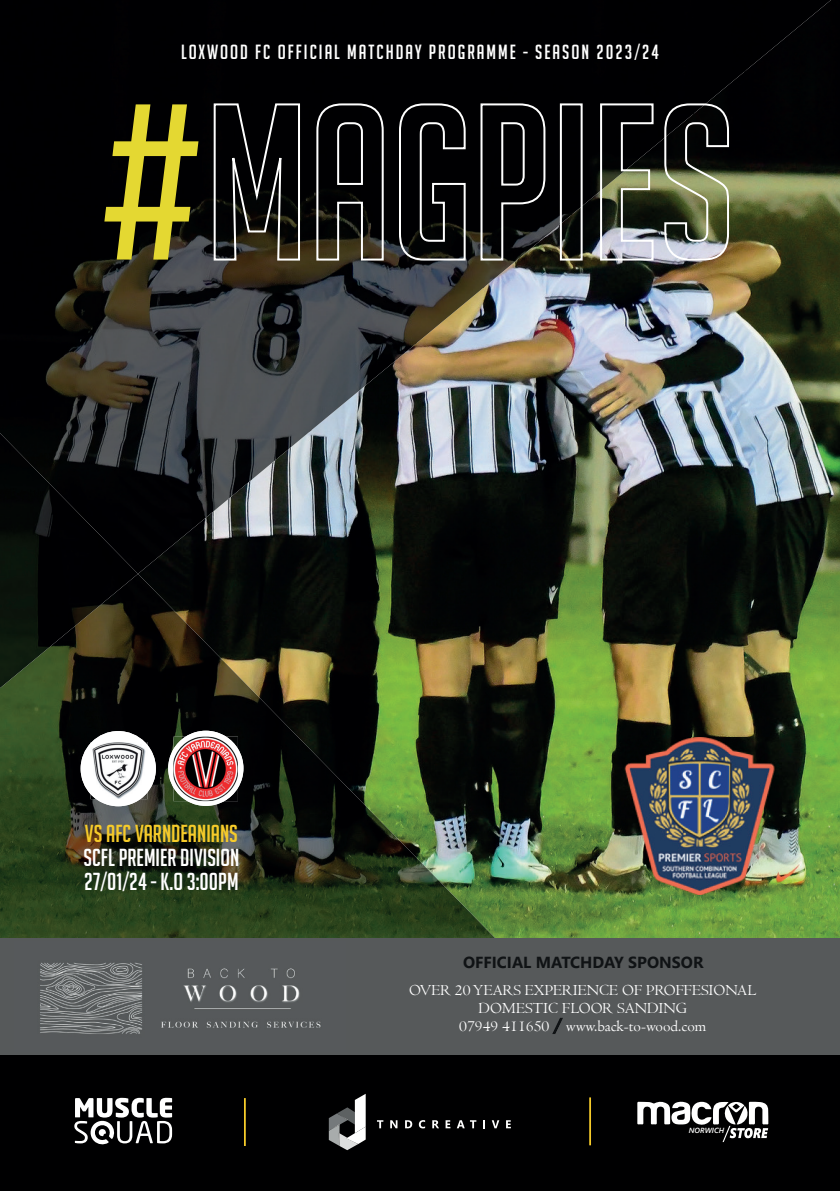
<style>
.page{position:relative;width:840px;height:1191px;background:#fff}
.page>*{position:absolute;margin:0;border:0;box-sizing:border-box;transform-origin:0 0}
.t1{font:216px "Big Noodle Titling";color:#e4d832}
.t2{font:24px/24px "Big Noodle Titling";color:#fff}
.t3{font:24px "Big Noodle Titling";color:#f6cb2a}
.t4{font:20px "Big Noodle Titling";letter-spacing:.1em;color:#fff}
.t5{font:16px/18px "Centaur";color:#fff;text-align:center}
.t6{font:700 16px "Segoe UI";color:#101315}
.t7{font:italic 600 7.4px "Segoe UI";color:#fff}
.s1{color:#101315}
</style>
<div class="page">
<img style="left:277px;top:0;width:562px;height:938px">
<img style="left:0;top:574px;width:514px;height:364px">
<img style="left:0;top:0;width:416px;height:431px">
<div style="left:415px;top:0;width:277px;height:215px;background:#000002"></div>
<div style="left:692px;top:0;width:138px;height:72px;background:#000002"></div>
<div style="left:692px;top:70px;width:53px;height:45px;background:#000002"></div>
<img style="left:415px;top:214px;width:157px;height:74px">
<img style="left:415px;top:286px;width:70px;height:58px">
<img style="left:0;top:430px;width:277px;height:144px">
<img style="left:275px;top:430px;width:36px;height:30px">
<img style="left:0;top:433px;width:138px;height:255px">
<svg style="left:212px;top:102px;width:89px;height:159px;background:#2a2927"></svg>
<svg style="left:315px;top:102px;width:69px;height:159px;background:#292826"></svg>
<svg style="left:398px;top:102px;width:68px;height:159px;background:#212122"></svg>
<svg style="left:479px;top:102px;width:67px;height:159px;background:#212122"></svg>
<div style="left:559px;top:103px;width:23px;height:157px;border:2px solid #fff"></div>
<svg style="left:598px;top:102px;width:56px;height:159px;background:#50534e"></svg>
<svg style="left:663px;top:102px;width:66px;height:159px;background:#575b4c"></svg>
<div style="left:0;top:1054px;width:839px;height:137px;background:#000001"></div>
<div style="left:81px;top:731px;width:75px;height:75px;background:#fff;border-radius:50%"></div>
<div style="left:168px;top:730px;width:75px;height:76px;background:#fff;border-radius:50%"></div>
<img style="left:90px;top:742px;width:57px;height:57px">
<svg style="left:74px;top:1097px;width:98px;height:48px"></svg>
<svg style="left:637px;top:1101px;width:130px;height:41px"></svg>
<svg style="left:328px;top:1094px;width:37px;height:56px"></svg>
<svg style="left:377px;top:1120px;width:6px;height:8px"></svg>
<svg style="left:390px;top:1120px;width:7px;height:8px"></svg>
<svg style="left:405px;top:1120px;width:7px;height:8px"></svg>
<svg style="left:418px;top:1120px;width:7px;height:8px"></svg>
<svg style="left:432px;top:1120px;width:7px;height:8px"></svg>
<svg style="left:445px;top:1120px;width:5px;height:8px"></svg>
<svg style="left:457px;top:1120px;width:19px;height:8px"></svg>
<svg style="left:491px;top:1120px;width:8px;height:8px"></svg>
<svg style="left:506px;top:1120px;width:4px;height:8px"></svg>
<hr style="left:244px;top:1098px;width:2px;height:48px;background:#f6cb2a">
<hr style="left:589px;top:1097px;width:1px;height:48px;background:#f6cb2a">
<img style="left:621px;top:737px;width:157px;height:157px">
<div style="left:0;top:938px;width:839px;height:116px;background:#56595a"></div>
<svg style="left:552px;top:1017px;width:11px;height:17px"></svg>
<img style="left:173px;top:736px;width:65px;height:65px">
<img style="left:40px;top:962px;width:281px;height:72px">
<p class="t4" style="left:181px;top:41px;width:479px">LOXWOOD FC OFFICIAL MATCHDAY PROGRAMME - SEASON 2023/24</p>
<h1 class="t1" style="left:104px;top:66px;width:102px">#</h1>
<h2 class="t3" style="left:85px;top:820px;width:154px">VS AFC VARNDEANIANS</h2>
<h2 class="t2" style="left:83px;top:845px;width:157px">SCFL PREMIER DIVISION<br>27/01/24 - K.O 3:00PM</h2>
<p class="t6" style="left:463px;top:947px;width:242px">OFFICIAL MATCHDAY SPONSOR</p>
<p class="t5" style="left:409px;top:980px;width:348px">OVER 20 YEARS EXPERIENCE OF PROFFESIONAL<br>DOMESTIC FLOOR SANDING<br>07949 411650 <span class="s1">/</span> www.back-to-wood.com</p>
<p class="t7" style="left:688px;top:1123px;width:37px">NORWICH</p>
</div>
